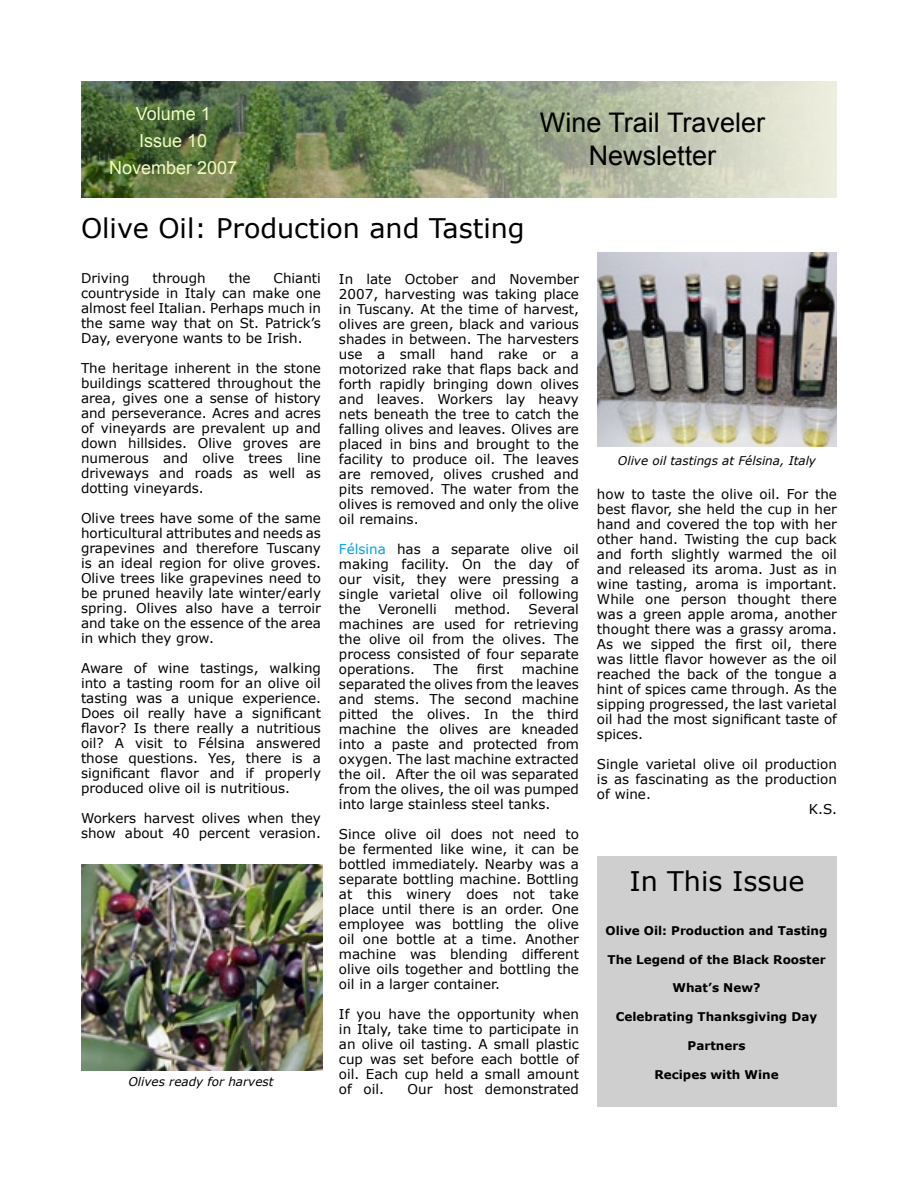
<style>
.page{position:relative;width:918px;height:1188px;background:#fff}
.page>*{position:absolute;margin:0;border:0;box-sizing:border-box;transform-origin:0 0}
.t1{font:27px "Verdana";color:#000}
.t2{font:27px/32.4px "Arial";color:#000;text-align:center}
.t3{font:18px/27px "Arial";color:#edfdbf;text-align:center}
.t4{font:13.5px/15px "Verdana";color:#000;text-align:justify}
.t5{font:700 12px "Verdana";color:#000}
.t6{font:italic 12px "Verdana";color:#000}
.s1{color:#00a1ed}
</style>
<div class="page">
<div style="left:597px;top:856px;width:240px;height:251px;background:#cfcfd0"></div>
<img style="left:81px;top:81px;width:756px;height:117px">
<img style="left:81px;top:864px;width:241px;height:207px">
<img style="left:597px;top:253px;width:240px;height:194px">
<h2 class="t3" style="left:109px;top:100px;width:130px">Volume 1<br>Issue 10<br>November 2007</h2>
<h1 class="t2" style="left:540px;top:106px;width:227px">Wine Trail Traveler<br>Newsletter</h1>
<h1 class="t1" style="left:81px;top:211px;width:445px">Olive Oil: Production and Tasting</h1>
<p class="t4" style="left:81px;top:270px;width:50px">Driving</p>
<p class="t4" style="left:152px;top:270px;width:55px">through</p>
<p class="t4" style="left:229px;top:270px;width:23px">the</p>
<p class="t4" style="left:81px;top:270px;width:242px;text-indent:193px">Chianti countryside in Italy can make one almost feel Italian. Perhaps much in the same way that on St. Patrick’s Day, everyone wants to be Irish.</p>
<p class="t4" style="left:81px;top:360px;width:242px">The heritage inherent in the stone buildings scattered throughout the area, gives one a sense of history and perseverance. Acres and acres of vineyards are prevalent up and down hillsides. Olive groves are numerous and olive trees line driveways and roads as well as dotting vineyards.</p>
<p class="t4" style="left:81px;top:510px;width:242px">Olive trees have some of the same horticultural attributes and needs as grapevines and therefore Tuscany is an ideal region for olive groves.<br>Olive trees like grapevines need to be pruned heavily late winter/early spring. Olives also have a terroir and take on the essence of the area in which they grow.</p>
<p class="t4" style="left:81px;top:660px;width:242px">Aware of wine tastings, walking into a tasting room for an olive oil tasting was a unique experience.<br>Does oil really have a significant flavor? Is there really a nutritious oil? A visit to Félsina answered those questions. Yes, there is a significant flavor and if properly produced olive oil is nutritious.</p>
<p class="t4" style="left:81px;top:810px;width:242px">Workers harvest olives when they show about 40 percent verasion.</p>
<p class="t4" style="left:339px;top:271px;width:242px">In late October and November 2007, harvesting was taking place in Tuscany. At the time of harvest, olives are green, black and various shades in between. The harvesters use a small hand rake or a motorized rake that flaps back and forth rapidly bringing down olives and leaves. Workers lay heavy nets beneath the tree to catch the falling olives and leaves. Olives are placed in bins and brought to the facility to produce oil. The leaves are removed, olives crushed and pits removed. The water from the olives is removed and only the olive oil remains.</p>
<p class="t4" style="left:339px;top:541px;width:242px"><span class="s1">Félsina</span> has a separate olive oil making facility. On the day of our visit, they were pressing a single varietal olive oil following the</p>
<p class="t4" style="left:339px;top:601px;width:242px;text-indent:189px">Several machines are used for retrieving the olive oil from the olives. The process consisted of four separate operations.</p>
<p class="t4" style="left:378px;top:601px;width:60px">Veronelli</p>
<p class="t4" style="left:454px;top:601px;width:58px">method.</p>
<p class="t4" style="left:433px;top:661px;width:26px">The</p>
<p class="t4" style="left:477px;top:661px;width:28px">first</p>
<p class="t4" style="left:339px;top:661px;width:242px;text-indent:183px">machine separated the olives from the leaves and stems. The second machine pitted the olives. In the third machine the olives are kneaded into a paste and protected from oxygen. The last machine extracted the oil. After the oil was separated from the olives, the oil was pumped into large stainless steel tanks.</p>
<p class="t4" style="left:339px;top:826px;width:242px">Since olive oil does not need to be fermented like wine, it can be bottled immediately. Nearby was a separate bottling machine. Bottling at this winery does not take place until there is an order. One employee was bottling the olive oil one bottle at a time. Another machine was blending different olive oils together and bottling the oil in a larger container.</p>
<p class="t4" style="left:339px;top:1006px;width:242px">If you have the opportunity when in Italy, take time to participate in an olive oil tasting. A small plastic cup was set before each bottle of oil. Each cup held a small amount of oil.</p>
<p class="t6" style="left:129px;top:1074px;width:147px">Olives ready for harvest</p>
<p class="t4" style="left:408px;top:1081px;width:173px">Our host demonstrated</p>
<p class="t6" style="left:618px;top:453px;width:200px">Olive oil tastings at Félsina, Italy</p>
<p class="t4" style="left:597px;top:486px;width:242px">how to taste the olive oil. For the best flavor, she held the cup in her hand and covered the top with her other hand. Twisting the cup back and forth slightly warmed the oil and released its aroma. Just as in wine tasting, aroma is important.<br>While one person thought there was a green apple aroma, another thought there was a grassy aroma.<br>As we sipped the first oil, there was little flavor however as the oil reached the back of the tongue a hint of spices came through. As the sipping progressed, the last varietal oil had the most significant taste of spices.</p>
<p class="t4" style="left:597px;top:756px;width:241px">Single varietal olive oil production</p>
<p class="t4" style="left:597px;top:771px;width:241px">is as fascinating as the production</p>
<p class="t4" style="left:597px;top:786px;width:55px">of wine.</p>
<p class="t4" style="left:809px;top:801px;width:30px">K.S.</p>
<h1 class="t1" style="left:629px;top:864px;width:177px">In This Issue</h1>
<p class="t5" style="left:606px;top:923px;width:223px">Olive Oil: Production and Tasting</p>
<p class="t5" style="left:608px;top:952px;width:220px">The Legend of the Black Rooster</p>
<p class="t5" style="left:673px;top:980px;width:90px">What’s New?</p>
<p class="t5" style="left:616px;top:1009px;width:203px">Celebrating Thanksgiving Day</p>
<p class="t5" style="left:688px;top:1038px;width:59px">Partners</p>
<p class="t5" style="left:654px;top:1067px;width:126px">Recipes with Wine</p>
</div>
